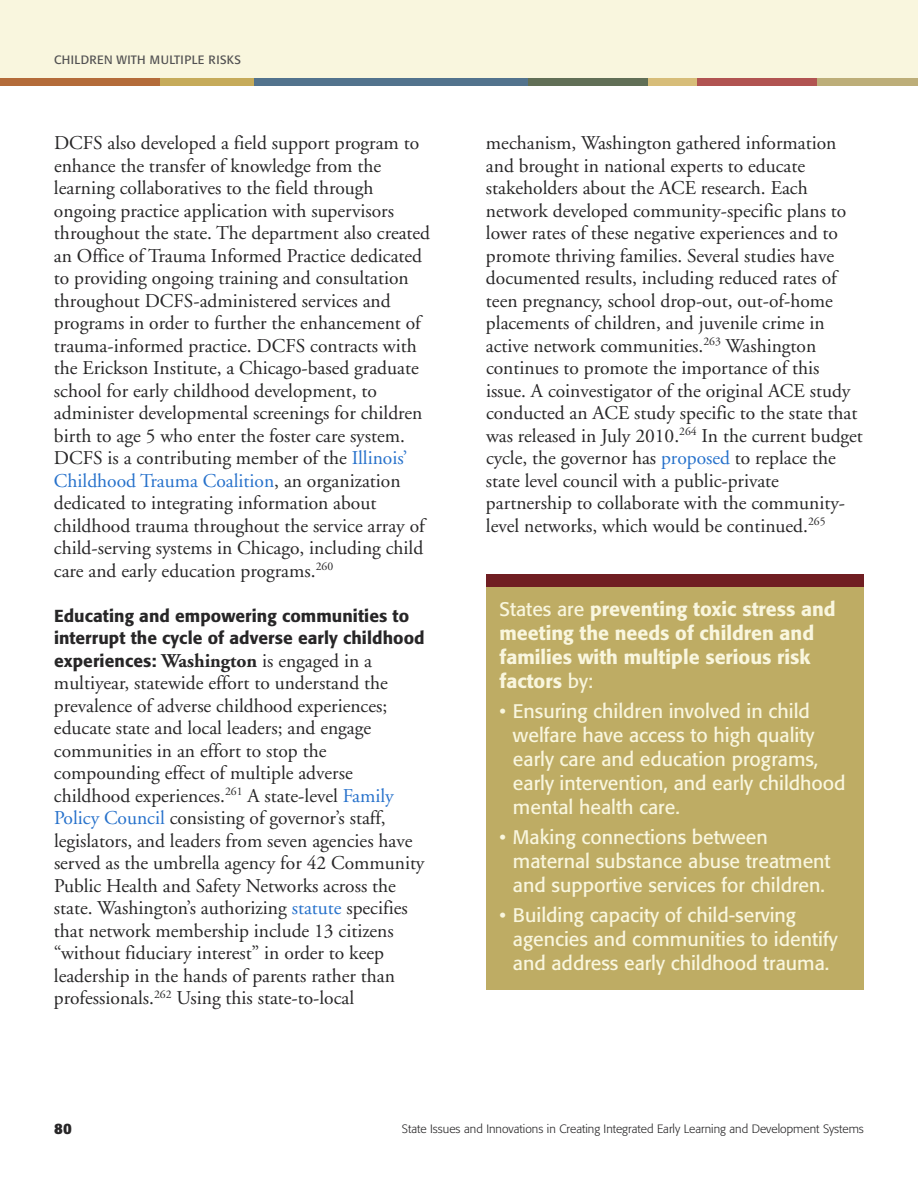
<style>
.page{position:relative;width:918px;height:1188px;background:#fff}
.page>*{position:absolute;margin:0;border:0;box-sizing:border-box;transform-origin:0 0}
.t1{font:19.5px/22.5px "Adobe Garamond";color:#272627}
.t2{font:19.5px/24px "Formata";color:#f9f6de}
.t3{font:500 19.5px/24px "Formata";color:#f9f6de}
.t4{font:500 17.25px/22.5px "Formata";letter-spacing:.005em;color:#272627}
.t5{font:700 15px "Formata";color:#272627}
.t6{font:300 12px "Formata";color:#272627}
.t7{font:12px "Formata";letter-spacing:.025em;color:#525152}
.s1{color:#2671cb}
.s2{font-family:"Adobe Garamond";font-weight:700;font-size:19.5px}
.s3{font-family:"Adobe Garamond";font-weight:400;font-size:19.5px}
.s4{font-weight:400}
</style>
<div class="page">
<div style="left:0;top:0;width:918px;height:81px;background:#f9f6de"></div>
<div style="left:0;top:79px;width:161px;height:7px;background:#b46c3a"></div>
<div style="left:251px;top:79px;width:278px;height:7px;background:#53738d"></div>
<div style="left:160px;top:79px;width:94px;height:7px;background:#c6ab5a"></div>
<div style="left:528px;top:79px;width:120px;height:7px;background:#616f56"></div>
<div style="left:697px;top:79px;width:120px;height:7px;background:#b15451"></div>
<div style="left:648px;top:79px;width:49px;height:7px;background:#d7bd79"></div>
<div style="left:817px;top:79px;width:101px;height:7px;background:#bdae79"></div>
<div style="left:486px;top:574px;width:378px;height:30px;background:#701e22"></div>
<div style="left:486px;top:587px;width:378px;height:403px;background:#beac64"></div>
<p class="t7" style="left:54px;top:54px;width:189px">CHILDREN WITH MULTIPLE RISKS</p>
<p class="t1" style="left:54px;top:133px;width:378px">DCFS also developed a field support program to enhance the transfer of knowledge from the learning collaboratives to the field through ongoing practice application with supervisors throughout the state. The department also created an Office of Trauma Informed Practice dedicated to providing ongoing training and consultation throughout DCFS-administered services and programs in order to further the enhancement of trauma-informed practice. DCFS contracts with the Erickson Institute, a Chicago-based graduate school for early childhood development, to administer developmental screenings for children birth to age 5 who enter the foster care system.<br>DCFS is a contributing member of the <span class="s1">Illinois’ Childhood Trauma Coalition</span>, an organization dedicated to integrating information about childhood trauma throughout the service array of child-serving systems in Chicago, including child care and early education programs.<sup>260</sup></p>
<p class="t4" style="left:54px;top:606px;width:372px">Educating and empowering communities to interrupt the cycle of adverse early childhood experiences: <span class="s2">Washington</span> <span class="s3">is engaged in a</span></p>
<p class="t1" style="left:54px;top:673px;width:372px">multiyear, statewide effort to understand the prevalence of adverse childhood experiences; educate state and local leaders; and engage communities in an effort to stop the compounding effect of multiple adverse childhood experiences.<sup>261</sup> A state-level <span class="s1">Family Policy Council</span> consisting of governor’s staff, legislators, and leaders from seven agencies have served as the umbrella agency for 42 Community Public Health and Safety Networks across the state. Washington’s authorizing <span class="s1">statute</span> specifies that network membership include 13 citizens “without fiduciary interest” in order to keep leadership in the hands of parents rather than professionals.<sup>262</sup> Using this state-to-local</p>
<p class="t1" style="left:486px;top:133px;width:378px">mechanism, Washington gathered information and brought in national experts to educate stakeholders about the ACE research. Each network developed community-specific plans to lower rates of these negative experiences and to promote thriving families. Several studies have documented results, including reduced rates of teen pregnancy, school drop-out, out-of-home placements of children, and juvenile crime in active network communities.<sup>263</sup> Washington continues to promote the importance of this issue. A coinvestigator of the original ACE study conducted an ACE study specific to the state that was released in July 2010.<sup>264</sup> In the current budget cycle, the governor has <span class="s1">proposed</span> to replace the state level council with a public-private partnership to collaborate with the community&shy;level networks, which would be continued.<sup>265</sup></p>
<p class="t3" style="left:500px;top:599px;width:338px"><span class="s4">States are</span> preventing toxic stress and meeting the needs of children and families with multiple serious risk factors <span class="s4">by:</span></p>
<p class="t2" style="left:513px;top:701px;width:334px;text-indent:-13px">• Ensuring children involved in child welfare have access to high quality early care and education programs, early intervention, and early childhood mental health care.</p>
<p class="t2" style="left:513px;top:827px;width:319px;text-indent:-13px">• Making connections between maternal substance abuse treatment and supportive services for children.</p>
<p class="t2" style="left:513px;top:905px;width:326px;text-indent:-13px">• Building capacity of child-serving agencies and communities to identify and address early childhood trauma.</p>
<p class="t5" style="left:54px;top:1122px;width:19px">80</p>
<p class="t6" style="left:402px;top:1123px;width:464px">State Issues and Innovations in Creating Integrated Early Learning and Development Systems</p>
</div>
